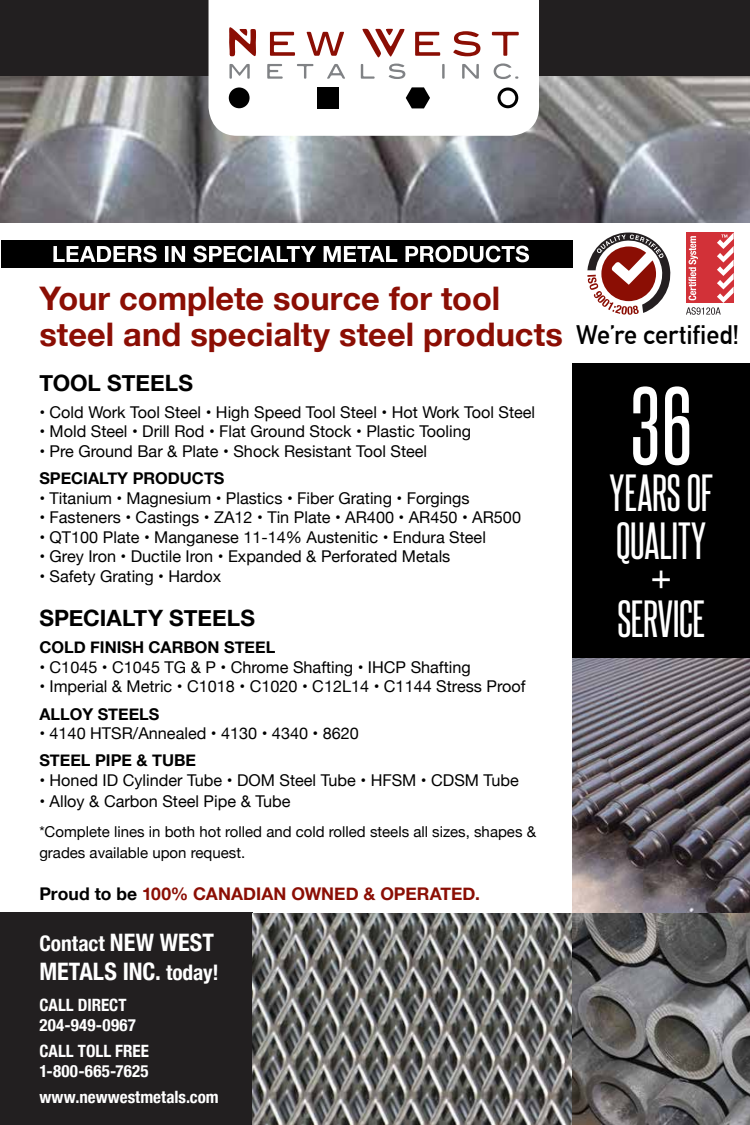
<style>
.page{position:relative;width:750px;height:1125px;background:#fff}
.page>*{position:absolute;margin:0;border:0;box-sizing:border-box;transform-origin:0 0}
.t1{font:93.75px "Steelfish Rg";color:#fff}
.t2{font:45px/48.4px "Steelfish Rg";letter-spacing:-.005em;color:#fff}
.t3{font:700 32.5px/35.5px "Helvetica Neue";color:#8b0e04}
.t4{font:700 26.12px "DIN Alternate";letter-spacing:-.005em;color:#000}
.t5{font:700 condensed 24.12px "Helvetica Neue";color:#fff}
.t6{font:700 22.5px "Helvetica Neue";color:#000}
.t7{font:700 condensed 21.38px "Helvetica Neue";color:#fff}
.t8{font:700 17.5px "Helvetica Neue";letter-spacing:.005em;color:#8b0e04}
.t9{font:700 condensed 17px/20.4px "Helvetica Neue";letter-spacing:.005em;color:#fff}
.t10{font:16.25px "Helvetica Neue";color:#000}
.t11{font:700 16.25px "Helvetica Neue";color:#000}
.t12{font:15px/21px "Helvetica Neue";color:#000}
.s1{color:#000}
.s2{font-size:24.12px}
.s3{font-size:21.38px}
.s4{font-family:"Steelfish"}
</style>
<div class="page">
<div style="left:0;top:0;width:750px;height:76px;background:#221f20"></div>
<div style="left:0;top:912px;width:253px;height:213px;background:#221f20"></div>
<svg style="left:587px;top:232px;width:84px;height:83px"></svg>
<svg style="left:686px;top:232px;width:48px;height:83px"></svg>
<div style="left:572px;top:363px;width:178px;height:296px;background:#000"></div>
<img style="left:1px;top:76px;width:749px;height:146px">
<img style="left:253px;top:913px;width:319px;height:212px">
<div style="left:209px;top:0;width:330px;height:136px;background:#fff"></div>
<svg style="left:229px;top:27px;width:27px;height:29px"></svg>
<svg style="left:362px;top:28px;width:43px;height:29px"></svg>
<div style="left:229px;top:87px;width:21px;height:21px;background:#000;border-radius:50%"></div>
<svg style="left:498px;top:87px;width:20px;height:21px"></svg>
<svg style="left:406px;top:87px;width:24px;height:21px"></svg>
<div style="left:317px;top:87px;width:21px;height:22px;background:#000"></div>
<svg style="left:270px;top:32px;width:25px;height:24px"></svg>
<svg style="left:307px;top:32px;width:37px;height:24px"></svg>
<svg style="left:415px;top:32px;width:25px;height:24px"></svg>
<svg style="left:453px;top:31px;width:27px;height:25px"></svg>
<svg style="left:492px;top:32px;width:27px;height:24px"></svg>
<svg style="left:229px;top:64px;width:21px;height:15px"></svg>
<svg style="left:267px;top:64px;width:16px;height:15px"></svg>
<svg style="left:297px;top:64px;width:16px;height:15px"></svg>
<svg style="left:327px;top:64px;width:18px;height:15px"></svg>
<svg style="left:361px;top:64px;width:14px;height:15px"></svg>
<svg style="left:389px;top:64px;width:16px;height:15px"></svg>
<hr style="left:442px;top:64px;width:3px;height:15px;background:#808285">
<svg style="left:462px;top:64px;width:17px;height:15px"></svg>
<svg style="left:494px;top:63px;width:24px;height:16px"></svg>
<div style="left:1px;top:240px;width:571px;height:28px;background:#000"></div>
<svg style="left:53px;top:246px;width:476px;height:16px"></svg>
<img style="left:572px;top:659px;width:178px;height:466px">
<h3 class="t3" style="left:39px;top:282px;width:525px">Your complete source for tool steel and specialty steel products</h3>
<h3 class="t6" style="left:39px;top:365px;width:155px">TOOL STEELS</h3>
<p class="t10" style="left:39px;top:400px;width:497px">• Cold Work Tool Steel • High Speed Tool Steel • Hot Work Tool Steel</p>
<p class="t10" style="left:39px;top:420px;width:433px">• Mold Steel • Drill Rod • Flat Ground Stock • Plastic Tooling</p>
<p class="t10" style="left:39px;top:439px;width:389px">• Pre Ground Bar &amp; Plate • Shock Resistant Tool Steel</p>
<p class="t11" style="left:39px;top:465px;width:187px">SPECIALTY PRODUCTS</p>
<p class="t10" style="left:39px;top:486px;width:432px">• Titanium • Magnesium • Plastics • Fiber Grating • Forgings</p>
<p class="t10" style="left:39px;top:506px;width:483px">• Fasteners • Castings • ZA12 • Tin Plate • AR400 • AR450 • AR500</p>
<p class="t10" style="left:39px;top:525px;width:448px">• QT100 Plate • Manganese 11-14% Austenitic • Endura Steel</p>
<p class="t10" style="left:39px;top:545px;width:413px">• Grey Iron • Ductile Iron • Expanded &amp; Perforated Metals</p>
<p class="t10" style="left:39px;top:564px;width:184px">• Safety Grating • Hardox</p>
<h3 class="t6" style="left:39px;top:601px;width:217px">SPECIALTY STEELS</h3>
<p class="t11" style="left:39px;top:635px;width:237px">COLD FINISH CARBON STEEL</p>
<p class="t10" style="left:39px;top:655px;width:433px">• C1045 • C1045 TG &amp; P • Chrome Shafting • IHCP Shafting</p>
<p class="t10" style="left:39px;top:675px;width:488px">• Imperial &amp; Metric • C1018 • C1020 • C12L14 • C1144 Stress Proof</p>
<p class="t11" style="left:39px;top:701px;width:122px">ALLOY STEELS</p>
<p class="t10" style="left:39px;top:722px;width:321px">• 4140 HTSR/Annealed • 4130 • 4340 • 8620</p>
<p class="t11" style="left:39px;top:747px;width:158px">STEEL PIPE &amp; TUBE</p>
<p class="t10" style="left:39px;top:768px;width:481px">• Honed ID Cylinder Tube • DOM Steel Tube • HFSM • CDSM Tube</p>
<p class="t10" style="left:39px;top:789px;width:253px">• Alloy &amp; Carbon Steel Pipe &amp; Tube</p>
<p class="t12" style="left:39px;top:822px;width:498px">*Complete lines in both hot rolled and cold rolled steels all sizes, shapes &amp; grades available upon request.</p>
<p class="t8" style="left:39px;top:880px;width:442px"><span class="s1">Proud to be</span> 100% CANADIAN OWNED &amp; OPERATED.</p>
<h3 class="t7" style="left:39px;top:925px;width:176px">Contact <span class="s2">NEW WEST</span></h3>
<h3 class="t5" style="left:39px;top:951px;width:181px">METALS INC. <span class="s3">today!</span></h3>
<p class="t9" style="left:39px;top:993px;width:98px">CALL DIRECT<br>204-949-0967</p>
<p class="t9" style="left:39px;top:1039px;width:111px">CALL TOLL FREE<br>1-800-665-7625</p>
<p class="t9" style="left:39px;top:1085px;width:181px">www.newwestmetals.com</p>
<h3 class="t4" style="left:576px;top:315px;width:165px">We’re certified!</h3>
<h1 class="t1" style="left:631px;top:369px;width:63px">3<span class="s4">6</span></h1>
<h2 class="t2" style="left:610px;top:467px;width:105px">YEARS OF<br>QUALITY</h2>
<h2 class="t2" style="left:617px;top:559px;width:89px;line-height:39px;text-align:center">+<br>SERVICE</h2>
</div>
